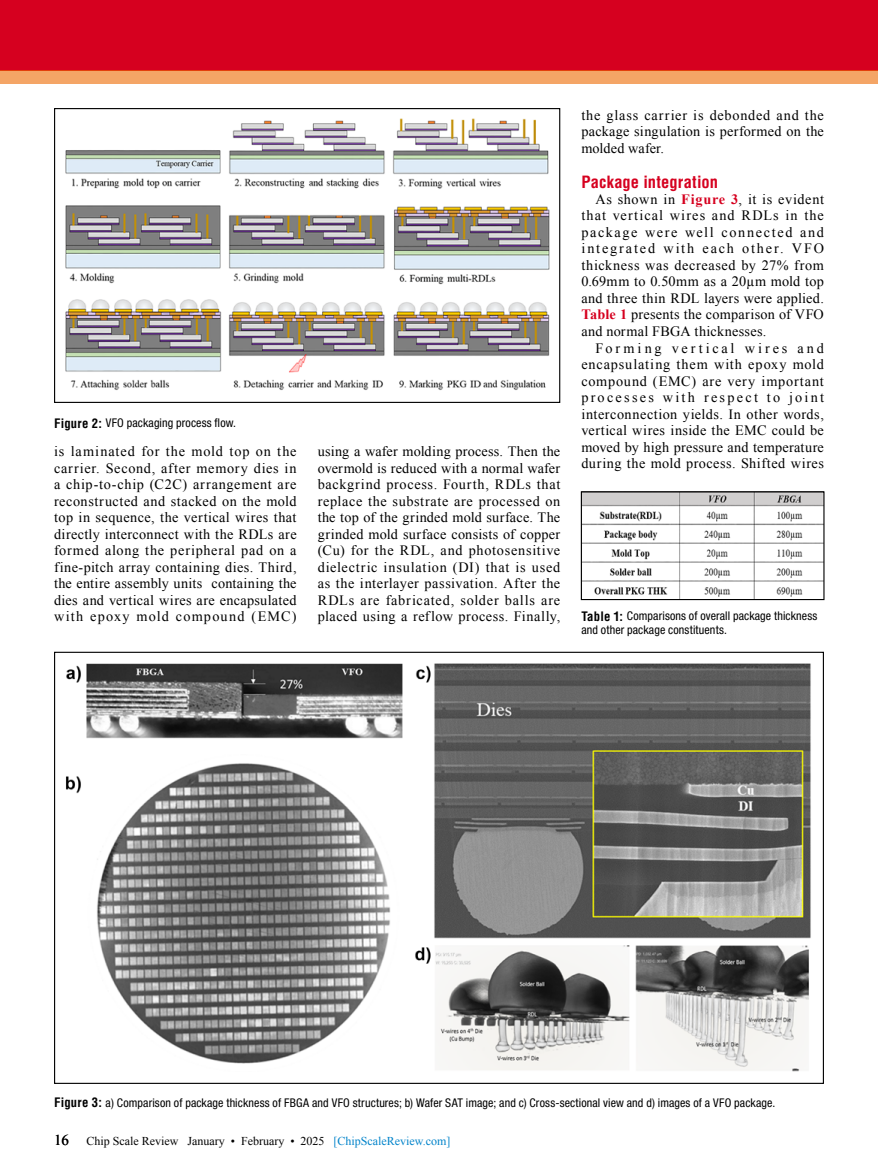
<style>
.page{position:relative;width:878px;height:1175px;background:#fff}
.page>*{position:absolute;margin:0;border:0;box-sizing:border-box;transform-origin:0 0}
.t1{font:700 condensed 16.5px "Helvetica LT Std";letter-spacing:.005em;color:#d6001f}
.t2{font:14.25px/16.5px "Times New Roman";letter-spacing:.025em;color:#000;text-align:justify}
.t3{font:condensed 12px/13.5px "Helvetica Neue LT Std";letter-spacing:.01em;color:#000}
.t4{font:12px "Times New Roman";color:#000}
.s1{font-family:"Helvetica LT Std";font-weight:700;font-size:12.75px}
.s2{font-weight:700;color:#d6001f}
.s3{font-size:15px}
.s4{color:#0083ca}
</style>
<div class="page">
<div style="left:0;top:0;width:878px;height:70px;background:#d6001f"></div>
<div style="left:0;top:70px;width:878px;height:13px;background:#f4a566"></div>
<img style="left:65px;top:118px;width:485px;height:272px">
<div style="left:54px;top:108px;width:506px;height:295px;border:1px solid #000"></div>
<img style="left:66px;top:663px;width:745px;height:409px">
<img style="left:582px;top:493px;width:240px;height:105px">
<div style="left:580px;top:491px;width:244px;height:109px;border:1px solid #000"></div>
<p class="t3" style="left:54px;top:416px;width:184px"><span class="s1">Figure 2:</span> VFO packaging process flow.</p>
<p class="t2" style="left:54px;top:443px;width:244px">is laminated for the mold top on the carrier. Second, after memory dies in a chip-to-chip (C2C) arrangement are reconstructed and stacked on the mold top in sequence, the vertical wires that directly interconnect with the RDLs are formed along the peripheral pad on a fine-pitch array containing dies. Third, the entire assembly units containing the dies and vertical wires are encapsulated with epoxy mold compound (EMC)</p>
<p class="t2" style="left:318px;top:443px;width:244px">using a wafer molding process. Then the overmold is reduced with a normal wafer backgrind process. Fourth, RDLs that replace the substrate are processed on the top of the grinded mold surface. The grinded mold surface consists of copper (Cu) for the RDL, and photosensitive dielectric insulation (DI) that is used as the interlayer passivation. After the RDLs are fabricated, solder balls are placed using a reflow process. Finally,</p>
<p class="t2" style="left:581px;top:107px;width:244px">the glass carrier is debonded and the package singulation is performed on the molded wafer.</p>
<p class="t1" style="left:581px;top:171px;width:138px">Package integration</p>
<p class="t2" style="left:581px;top:191px;width:244px;text-indent:14px">As shown in <span class="s2">Figure 3</span>, it is evident that vertical wires and RDLs in the package were well connected and integrated with each other. VFO thickness was decreased by 27% from 0.69mm to 0.50mm as a 20µm mold top and three thin RDL layers were applied.<br><span class="s2">Table 1</span> presents the comparison of VFO and normal FBGA thicknesses.</p>
<p class="t2" style="left:581px;top:339px;width:244px;text-indent:14px">Forming vertical wires and encapsulating them with epoxy mold compound (EMC) are very important processes with respect to joint interconnection yields. In other words, vertical wires inside the EMC could be moved by high pressure and temperature during the mold process. Shifted wires</p>
<p class="t3" style="left:581px;top:609px;width:237px"><span class="s1">Table 1:</span> Comparisons of overall package thickness and other package constituents.</p>
<p class="t3" style="left:54px;top:1095px;width:722px"><span class="s1">Figure 3:</span> a) Comparison of package thickness of FBGA and VFO structures; b) Wafer SAT image; and c) Cross-sectional view and d) images of a VFO package.</p>
<p class="t4" style="left:54px;top:1132px;width:398px"><span class="s3">16</span> Chip Scale Review January • February • 2025 <span class="s4">[ChipScaleReview.com]</span></p>
</div>
